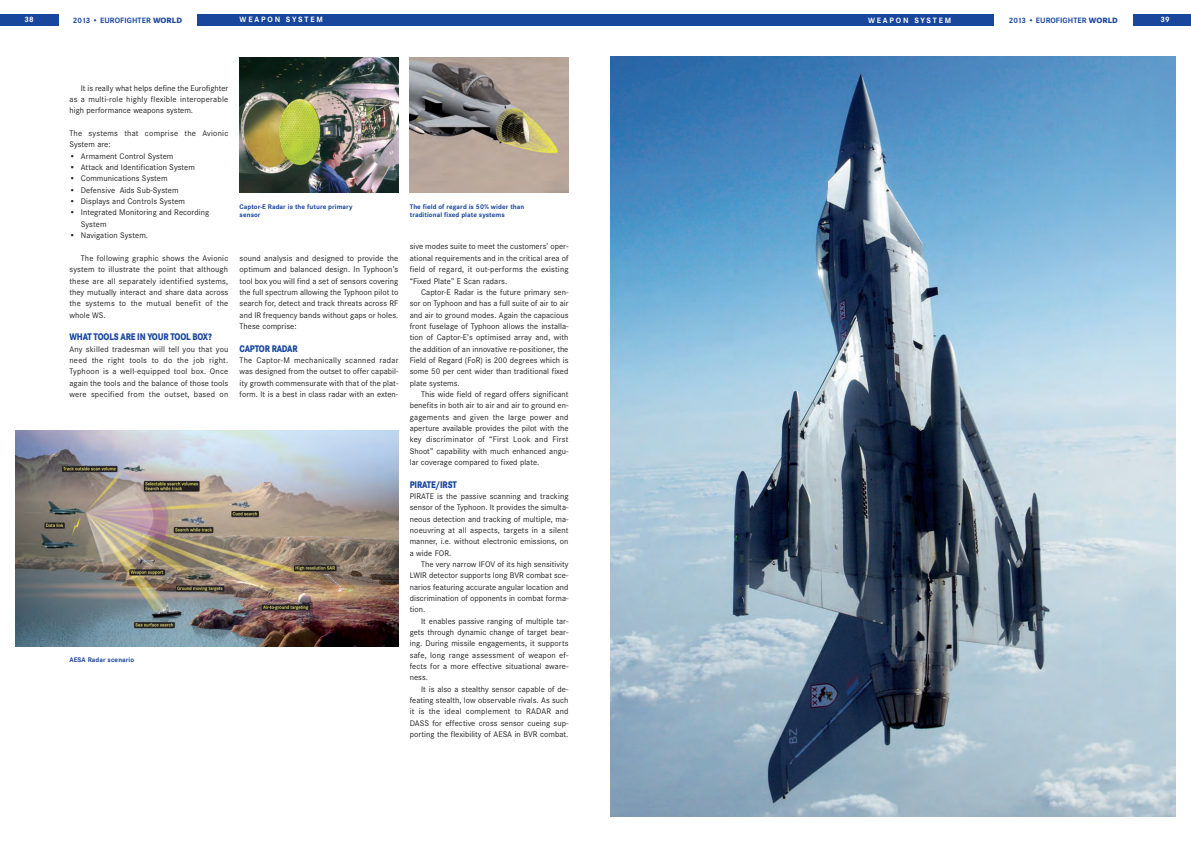
<style>
.page{position:relative;width:1191px;height:842px;background:#fff}
.page>*{position:absolute;margin:0;border:0;box-sizing:border-box;transform-origin:0 0}
.t1{font:800 10px "Corporate S";letter-spacing:-.02em;color:#18469d;scale:.8 1}
.t2{font:8.5px/11.3px "Corporate S";letter-spacing:.005em;color:#231f20;text-align:justify}
.t3{font:8.5px/11.3px "Corporate S";letter-spacing:.025em;color:#231f20}
.t4{font:700 8px "Corporate S";letter-spacing:.01em;color:#18469d}
.t5{font:700 8px "Corporate S";letter-spacing:.23em;color:#fff}
.t6{font:700 7px/8.5px "Corporate S";letter-spacing:.01em;color:#18469d}
.s1{font-weight:800}
</style>
<div class="page">
<img style="left:610px;top:57px;width:565px;height:759px">
<div style="left:1132px;top:14px;width:59px;height:12px;background:#18469d"></div>
<div style="left:595px;top:14px;width:399px;height:12px;background:#18469d"></div>
<div style="left:197px;top:14px;width:398px;height:12px;background:#18469d"></div>
<div style="left:0;top:14px;width:58px;height:12px;background:#18469d"></div>
<img style="left:16px;top:431px;width:382px;height:215px">
<img style="left:240px;top:58px;width:158px;height:135px">
<img style="left:410px;top:58px;width:158px;height:135px">
<p class="t5" style="left:24px;top:15px;width:11px">38</p>
<p class="t4" style="left:73px;top:15px;width:111px">2013 • EUROFIGHTER <span class="s1">WORLD</span></p>
<p class="t5" style="left:240px;top:15px;width:85px">WEAPON SYSTEM</p>
<p class="t5" style="left:868px;top:15px;width:85px">WEAPON SYSTEM</p>
<p class="t4" style="left:1008px;top:15px;width:111px">2013 • EUROFIGHTER <span class="s1">WORLD</span></p>
<p class="t5" style="left:1160px;top:15px;width:11px">39</p>
<p class="t2" style="left:69px;top:82px;width:160px;text-indent:11px">It is really what helps define the Eurofighter as a multi-role highly flexible interoperable high performance weapons system.</p>
<p class="t3" style="left:69px;top:127px;width:160px">The systems that comprise the Avionic<br>System are:</p>
<p class="t2" style="left:69px;top:150px;width:105px">• Armament Control System</p>
<p class="t2" style="left:69px;top:161px;width:127px">• Attack and Identification System</p>
<p class="t2" style="left:69px;top:173px;width:100px">• Communications System</p>
<p class="t2" style="left:69px;top:184px;width:111px">• Defensive Aids Sub-System</p>
<p class="t2" style="left:69px;top:196px;width:117px">• Displays and Controls System</p>
<p class="t2" style="left:81px;top:207px;width:130px;text-indent:-11px">• Integrated Monitoring and Recording<br>System</p>
<p class="t2" style="left:69px;top:230px;width:80px">• Navigation System.</p>
<p class="t2" style="left:69px;top:252px;width:160px;text-indent:11px">The following graphic shows the Avionic system to illustrate the point that although these are all separately identified systems, they mutually interact and share data across the systems to the mutual benefit of the whole WS.</p>
<p class="t1" style="left:69px;top:331px;width:180px">WHAT TOOLS ARE IN YOUR TOOL BOX?</p>
<p class="t2" style="left:69px;top:343px;width:160px">Any skilled tradesman will tell you that you need the right tools to do the job right.<br>Typhoon is a well-equipped tool box. Once again the tools and the balance of those tools were specified from the outset, based on</p>
<p class="t6" style="left:69px;top:656px;width:66px">AESA Radar scenario</p>
<p class="t6" style="left:240px;top:202px;width:114px">Captor-E Radar is the future primary sensor</p>
<p class="t6" style="left:410px;top:202px;width:116px">The field of regard is 50% wider than traditional fixed plate systems</p>
<p class="t2" style="left:240px;top:252px;width:160px">sound analysis and designed to provide the optimum and balanced design. In Typhoon’s tool box you will find a set of sensors covering the full spectrum allowing the Typhoon pilot to search for, detect and track threats across RF and IR frequency bands without gaps or holes.<br>These comprise:</p>
<p class="t1" style="left:240px;top:342px;width:74px">CAPTOR RADAR</p>
<p class="t2" style="left:240px;top:354px;width:160px">The Captor-M mechanically scanned radar was designed from the outset to offer capabil&shy;ity growth commensurate with that of the plat&shy;form. It is a best in class radar with an exten-</p>
<p class="t2" style="left:410px;top:241px;width:160px">sive modes suite to meet the customers’ oper&shy;ational requirements and in the critical area of field of regard, it out-performs the existing “Fixed Plate” E Scan radars.</p>
<p class="t2" style="left:410px;top:286px;width:160px;text-indent:11px">Captor-E Radar is the future primary sen&shy;sor on Typhoon and has a full suite of air to air and air to ground modes. Again the capacious front fuselage of Typhoon allows the installa&shy;tion of Captor-E’s optimised array and, with the addition of an innovative re-positioner, the Field of Regard (FoR) is 200 degrees which is some 50 per cent wider than traditional fixed plate systems.</p>
<p class="t2" style="left:410px;top:388px;width:160px;text-indent:11px">This wide field of regard offers significant benefits in both air to air and air to ground en&shy;gagements and given the large power and aperture available provides the pilot with the key discriminator of “First Look and First Shoot” capability with much enhanced angu&shy;lar coverage compared to fixed plate.</p>
<p class="t1" style="left:410px;top:478px;width:61px">PIRATE/IRST</p>
<p class="t2" style="left:410px;top:490px;width:160px">PIRATE is the passive scanning and tracking sensor of the Typhoon. It provides the simulta&shy;neous detection and tracking of multiple, ma&shy;noeuvring at all aspects, targets in a silent manner, i.e. without electronic emissions, on a wide FOR.</p>
<p class="t2" style="left:410px;top:558px;width:160px;text-indent:11px">The very narrow IFOV of its high sensitivity LWIR detector supports long BVR combat sce&shy;narios featuring accurate angular location and discrimination of opponents in combat forma&shy;tion.</p>
<p class="t2" style="left:410px;top:615px;width:160px;text-indent:11px">It enables passive ranging of multiple tar&shy;gets through dynamic change of target bear&shy;ing. During missile engagements, it supports safe, long range assessment of weapon ef&shy;fects for a more effective situational aware&shy;ness.</p>
<p class="t2" style="left:410px;top:683px;width:160px;text-indent:11px">It is also a stealthy sensor capable of de&shy;feating stealth, low observable rivals. As such it is the ideal complement to RADAR and DASS for effective cross sensor cueing sup&shy;porting the flexibility of AESA in BVR combat.</p>
</div>
